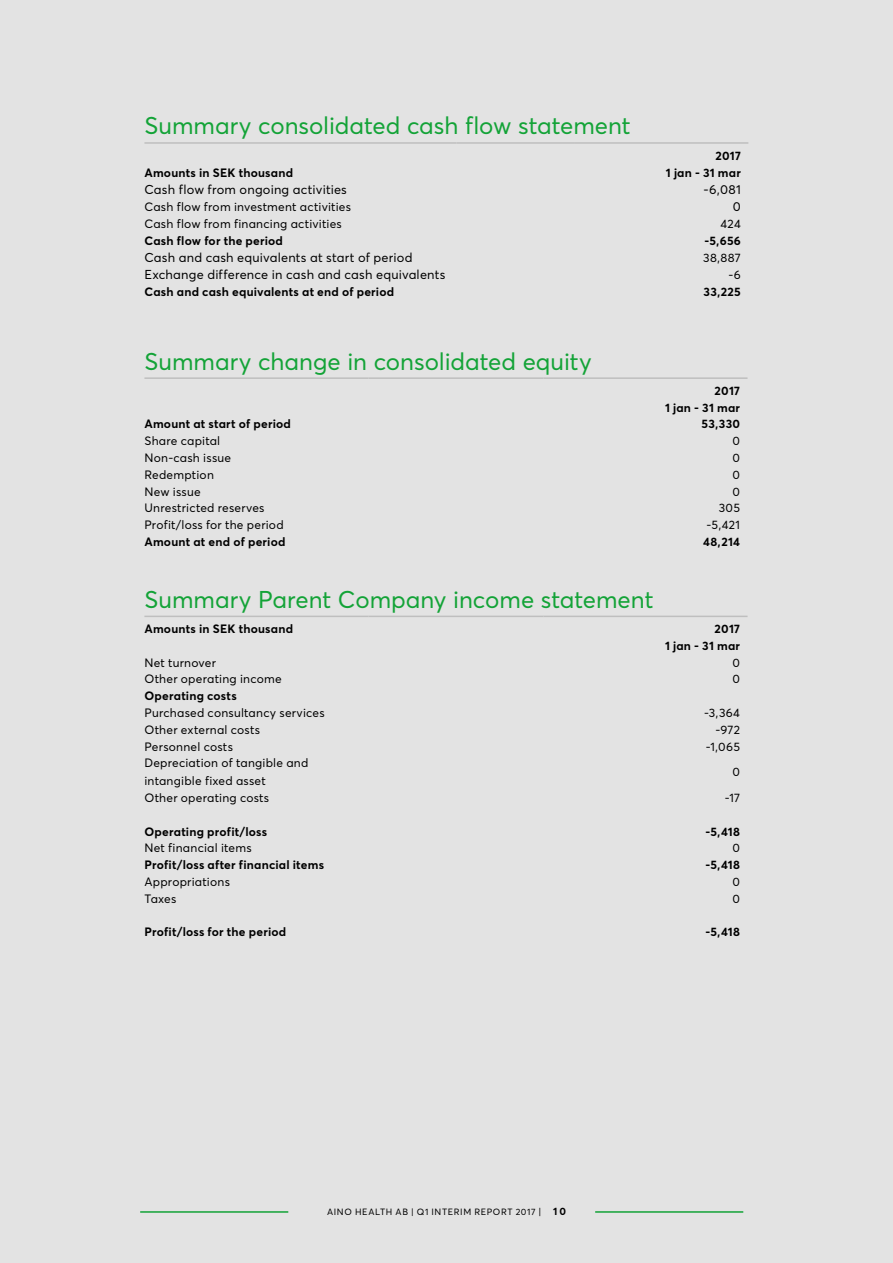
<style>
.page{position:relative;width:893px;height:1263px;background:#e3e3e3}
.page>*{position:absolute;margin:0;border:0;box-sizing:border-box;transform-origin:0 0}
.t1{font:24px "Averta Std";color:#13a337}
.t2{font:12.75px "Averta Std";letter-spacing:.015em;color:#000}
.t3{font:12px/18px "Averta Std";letter-spacing:.02em;color:#000}
.t4{font:700 12px/16.8px "Averta Std";letter-spacing:.02em;color:#000;text-align:right}
.t5{font:9px "Averta Std";letter-spacing:.07em;color:#000}
.s1{font-size:9.75px}
.s2{font-weight:700;font-size:10.5px}
</style>
<div class="page">
<hr style="left:144px;top:142px;width:312px;height:2px;background:#bfbfbf">
<hr style="left:456px;top:142px;width:118px;height:2px;background:#bfbfbf">
<hr style="left:574px;top:142px;width:174px;height:2px;background:#bfbfbf">
<hr style="left:144px;top:377px;width:225px;height:2px;background:#bfbfbf">
<hr style="left:369px;top:377px;width:174px;height:2px;background:#bfbfbf">
<hr style="left:543px;top:377px;width:204px;height:2px;background:#bfbfbf">
<hr style="left:144px;top:616px;width:225px;height:1px;background:#bfbfbf">
<hr style="left:369px;top:616px;width:174px;height:1px;background:#bfbfbf">
<hr style="left:543px;top:616px;width:204px;height:1px;background:#bfbfbf">
<hr style="left:140px;top:1211px;width:148px;height:2px;background:#13a337">
<hr style="left:595px;top:1211px;width:148px;height:2px;background:#13a337">
<h1 class="t1" style="left:144px;top:111px;width:488px">Summary consolidated cash flow statement</h1>
<p class="t4" style="left:715px;top:147px;width:27px">2017</p>
<p class="t4" style="left:144px;top:164px;width:150px">Amounts in SEK thousand</p>
<p class="t4" style="left:666px;top:164px;width:76px">1 jan - 31 mar</p>
<p class="t2" style="left:144px;top:181px;width:204px">Cash flow from ongoing activities</p>
<p class="t2" style="left:704px;top:181px;width:39px">-6,081</p>
<p class="t3" style="left:144px;top:198px;width:208px">Cash flow from investment activities</p>
<p class="t2" style="left:733px;top:199px;width:10px">0</p>
<p class="t3" style="left:144px;top:215px;width:199px">Cash flow from financing activities</p>
<p class="t3" style="left:721px;top:215px;width:22px">424</p>
<p class="t4" style="left:144px;top:232px;width:140px">Cash flow for the period</p>
<p class="t4" style="left:704px;top:232px;width:38px">-5,656</p>
<p class="t2" style="left:144px;top:250px;width:270px">Cash and cash equivalents at start of period</p>
<p class="t3" style="left:703px;top:248px;width:39px">38,887</p>
<p class="t2" style="left:144px;top:267px;width:302px">Exchange difference in cash and cash equivalents</p>
<p class="t3" style="left:728px;top:266px;width:14px">-6</p>
<p class="t4" style="left:144px;top:283px;width:251px">Cash and cash equivalents at end of period</p>
<p class="t4" style="left:703px;top:283px;width:39px">33,225</p>
<h1 class="t1" style="left:144px;top:346px;width:449px">Summary change in consolidated equity</h1>
<p class="t4" style="left:665px;top:382px;width:76px">2017<br>1 jan - 31 mar</p>
<p class="t4" style="left:144px;top:416px;width:148px">Amount at start of period</p>
<p class="t4" style="left:701px;top:416px;width:40px">53,330</p>
<p class="t3" style="left:144px;top:432px;width:77px">Share capital</p>
<p class="t3" style="left:732px;top:432px;width:9px">0</p>
<p class="t3" style="left:144px;top:449px;width:88px">Non-cash issue</p>
<p class="t3" style="left:732px;top:449px;width:9px">0</p>
<p class="t3" style="left:144px;top:465px;width:71px">Redemption</p>
<p class="t3" style="left:732px;top:465px;width:9px">0</p>
<p class="t3" style="left:144px;top:482px;width:58px">New issue</p>
<p class="t3" style="left:732px;top:482px;width:9px">0</p>
<p class="t3" style="left:144px;top:499px;width:122px">Unrestricted reserves</p>
<p class="t3" style="left:719px;top:499px;width:23px">305</p>
<p class="t3" style="left:144px;top:516px;width:141px">Profit/loss for the period</p>
<p class="t3" style="left:706px;top:516px;width:35px">-5,421</p>
<p class="t4" style="left:144px;top:533px;width:142px">Amount at end of period</p>
<p class="t4" style="left:703px;top:533px;width:38px">48,214</p>
<h1 class="t1" style="left:144px;top:584px;width:510px">Summary Parent Company income statement</h1>
<p class="t4" style="left:144px;top:620px;width:150px">Amounts in SEK thousand</p>
<p class="t4" style="left:665px;top:620px;width:76px">2017<br>1 jan - 31 mar</p>
<p class="t3" style="left:144px;top:653px;width:73px">Net turnover</p>
<p class="t3" style="left:732px;top:653px;width:9px">0</p>
<p class="t3" style="left:144px;top:670px;width:139px">Other operating income</p>
<p class="t3" style="left:732px;top:670px;width:9px">0</p>
<p class="t4" style="left:144px;top:687px;width:94px">Operating costs</p>
<p class="t3" style="left:144px;top:704px;width:182px">Purchased consultancy services</p>
<p class="t3" style="left:704px;top:704px;width:37px">-3,364</p>
<p class="t3" style="left:144px;top:720px;width:117px">Other external costs</p>
<p class="t3" style="left:715px;top:720px;width:26px">-972</p>
<p class="t3" style="left:144px;top:737px;width:90px">Personnel costs</p>
<p class="t3" style="left:706px;top:737px;width:36px">-1,065</p>
<p class="t3" style="left:144px;top:754px;width:166px">Depreciation of tangible and intangible fixed asset</p>
<p class="t3" style="left:732px;top:763px;width:9px">0</p>
<p class="t3" style="left:144px;top:789px;width:126px">Other operating costs</p>
<p class="t3" style="left:725px;top:789px;width:17px">-17</p>
<p class="t4" style="left:144px;top:823px;width:124px">Operating profit/loss</p>
<p class="t4" style="left:705px;top:823px;width:36px">-5,418</p>
<p class="t3" style="left:144px;top:839px;width:109px">Net financial items</p>
<p class="t3" style="left:732px;top:839px;width:9px">0</p>
<p class="t4" style="left:144px;top:856px;width:181px">Profit/loss after financial items</p>
<p class="t4" style="left:705px;top:856px;width:36px">-5,418</p>
<p class="t3" style="left:144px;top:872px;width:87px">Appropriations</p>
<p class="t3" style="left:732px;top:872px;width:9px">0</p>
<p class="t3" style="left:144px;top:889px;width:33px">Taxes</p>
<p class="t3" style="left:732px;top:889px;width:9px">0</p>
<p class="t4" style="left:144px;top:923px;width:143px">Profit/loss for the period</p>
<p class="t4" style="left:705px;top:923px;width:36px">-5,418</p>
<p class="t5" style="left:327px;top:1206px;width:240px">AINO HEALTH AB | Q1 INTERIM REPORT 2017 <span class="s1">|</span> <span class="s2">10</span></p>
</div>
